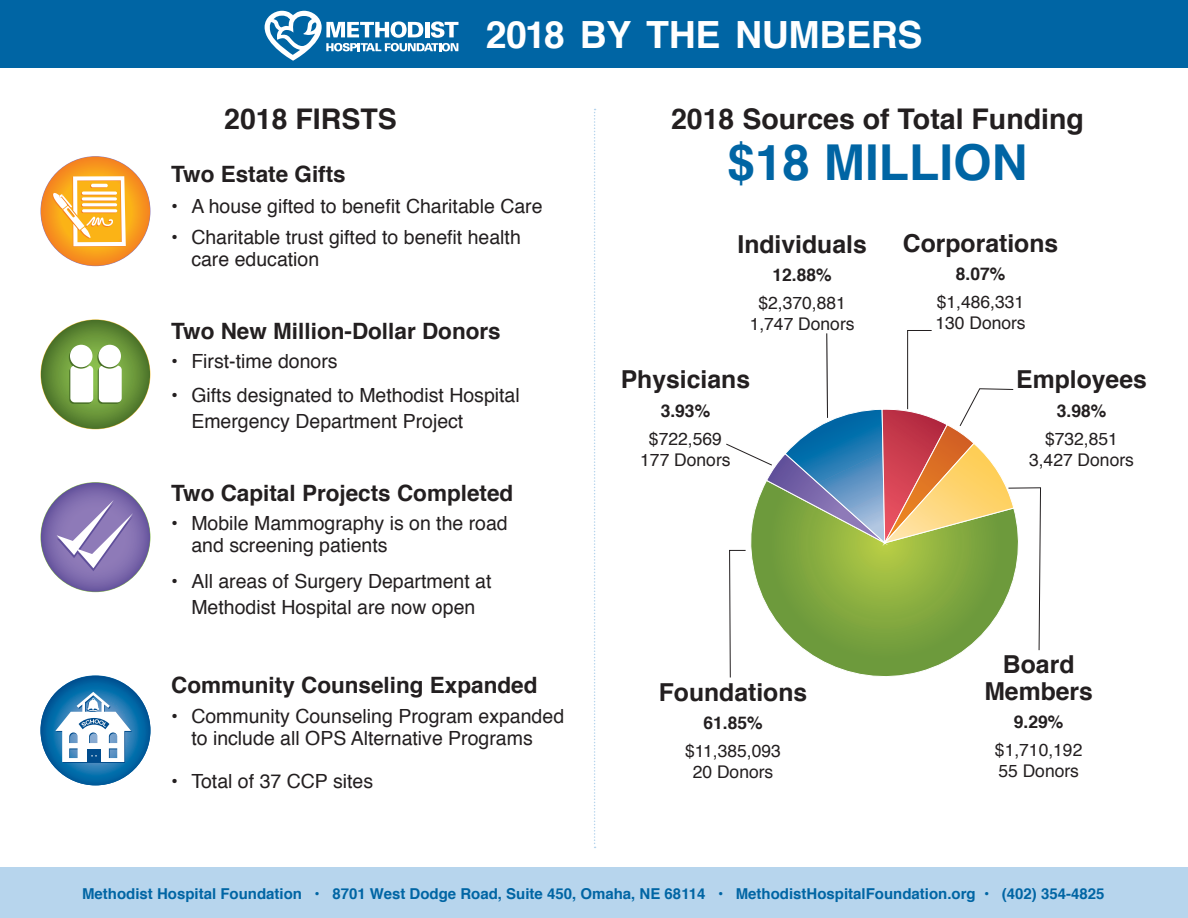
<style>
.page{position:relative;width:1188px;height:918px;background:#fff}
.page>*{position:absolute;margin:0;border:0;box-sizing:border-box;transform-origin:0 0}
.t1{font:700 49.5px "Helvetica";color:#0065a4}
.Major{font:700 37.5px "Helvetica";letter-spacing:-.01em;color:#fff}
.Number_Helped{font:700 28.5px "Helvetica";color:#231f20}
.t2{font:700 24.75px/26.2px "Helvetica";color:#231f20;text-align:center}
.Number_Helped-2{font:700 22.5px "Helvetica";color:#231f20}
.Number_Helped-3{font:19.5px/22.5px "Helvetica";color:#231f20}
.t3{font:17.55px/28.2px "Helvetica";color:#231f20;text-align:center}
.t4{font:700 15px "Helvetica";color:#0065a4}
.s1{font-weight:700}
</style>
<div class="page">
<div style="left:0;top:867px;width:1188px;height:51px;background:#b7d5ed"></div>
<svg style="left:726px;top:330px;width:315px;height:348px"></svg>
<svg style="left:41px;top:157px;width:109px;height:109px;background:#f5941e"></svg>
<svg style="left:49px;top:176px;width:77px;height:71px"></svg>
<svg style="left:41px;top:320px;width:109px;height:109px;background:#628c35"></svg>
<svg style="left:69px;top:346px;width:22px;height:23px"></svg>
<svg style="left:97px;top:346px;width:23px;height:23px"></svg>
<div style="left:70px;top:345px;width:22px;height:22px;background:#fff;border-radius:50%"></div>
<div style="left:98px;top:345px;width:23px;height:22px;background:#fff;border-radius:50%"></div>
<svg style="left:69px;top:366px;width:53px;height:38px"></svg>
<svg style="left:41px;top:483px;width:109px;height:109px;background:#7463a6"></svg>
<svg style="left:57px;top:500px;width:76px;height:71px;background:#9989bf"></svg>
<svg style="left:40px;top:676px;width:110px;height:109px"></svg>
<svg style="left:594px;top:109px;width:2px;height:739px"></svg>
<div style="left:0;top:0;width:1188px;height:68px;background:#0065a4"></div>
<svg style="left:265px;top:11px;width:194px;height:50px"></svg>
<p class="Major" style="left:486px;top:5px;width:438px">2018 BY THE NUMBERS</p>
<p class="Number_Helped" style="left:224px;top:96px;width:174px">2018 FIRSTS</p>
<p class="Number_Helped-2" style="left:171px;top:155px;width:176px">Two Estate Gifts</p>
<p class="Number_Helped-3" style="left:171px;top:195px;width:373px">• A house gifted to benefit Charitable Care</p>
<p class="Number_Helped-3" style="left:191px;top:226px;width:331px;text-indent:-20px">• Charitable trust gifted to benefit health care education</p>
<p class="Number_Helped-2" style="left:171px;top:313px;width:331px">Two New Million-Dollar Donors</p>
<p class="Number_Helped-3" style="left:171px;top:351px;width:168px">• First-time donors</p>
<p class="Number_Helped-3" style="left:191px;top:383px;width:330px;line-height:25.5px;text-indent:-20px">• Gifts designated to Methodist Hospital<br>Emergency Department Project</p>
<p class="Number_Helped-2" style="left:171px;top:475px;width:344px">Two Capital Projects Completed</p>
<p class="Number_Helped-3" style="left:191px;top:512px;width:318px;text-indent:-20px">• Mobile Mammography is on the road and screening patients</p>
<p class="Number_Helped-3" style="left:171px;top:569px;width:322px;line-height:25.5px;text-align:center">• All areas of Surgery Department at<br>Methodist Hospital are now open</p>
<p class="Number_Helped-2" style="left:171px;top:667px;width:368px">Community Counseling Expanded</p>
<p class="Number_Helped-3" style="left:171px;top:705px;width:395px;text-align:center">• Community Counseling Program expanded to include all OPS Alternative Programs</p>
<p class="Number_Helped-3" style="left:171px;top:770px;width:203px">• Total of 37 CCP sites</p>
<p class="Number_Helped" style="left:671px;top:96px;width:414px">2018 Sources of Total Funding</p>
<p class="t1" style="left:728px;top:122px;width:301px">$18 MILLION</p>
<p class="t2" style="left:737px;top:231px;width:131px">Individuals</p>
<p class="t3" style="left:758px;top:261px;width:89px"><span class="s1">12.88% </span>$2,370,881</p>
<p class="t3" style="left:750px;top:310px;width:106px">1,747 Donors</p>
<p class="t2" style="left:621px;top:367px;width:131px">Physicians</p>
<p class="t3" style="left:649px;top:397px;width:74px"><span class="s1">3.93% </span>$722,569</p>
<p class="t3" style="left:640px;top:446px;width:92px">177 Donors</p>
<p class="t2" style="left:903px;top:230px;width:157px">Corporations</p>
<p class="t3" style="left:937px;top:260px;width:89px"><span class="s1">8.07% </span>$1,486,331</p>
<p class="t3" style="left:935px;top:310px;width:92px">130 Donors</p>
<p class="t2" style="left:1016px;top:367px;width:132px">Employees</p>
<p class="t3" style="left:1045px;top:397px;width:74px"><span class="s1">3.98% </span>$732,851</p>
<p class="t3" style="left:1029px;top:446px;width:106px">3,427 Donors</p>
<p class="t2" style="left:659px;top:679px;width:150px">Foundations</p>
<p class="t3" style="left:685px;top:709px;width:97px"><span class="s1">61.85% </span>$11,385,093</p>
<p class="t3" style="left:693px;top:759px;width:82px">20 Donors</p>
<p class="t2" style="left:984px;top:652px;width:110px">Board<br>Members</p>
<p class="t3" style="left:995px;top:708px;width:89px"><span class="s1">9.29% </span>$1,710,192</p>
<p class="t3" style="left:998px;top:757px;width:82px">55 Donors</p>
<p class="t4" style="left:82px;top:882px;width:1024px">Methodist Hospital Foundation • 8701 West Dodge Road, Suite 450, Omaha, NE 68114 • MethodistHospitalFoundation.org • (402) 354-4825</p>
</div>
